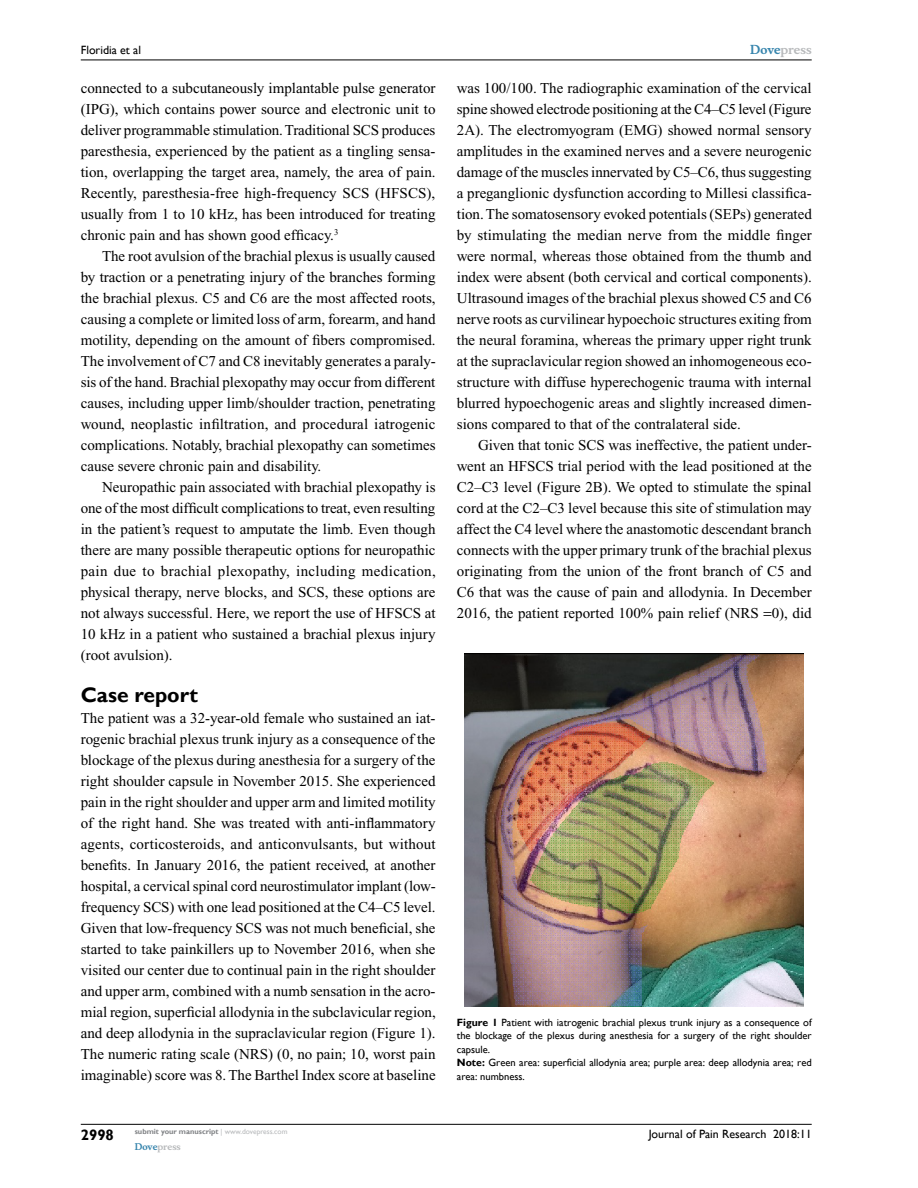
<style>
.page{position:relative;width:918px;height:1188px;background:#fff}
.page>*{position:absolute;margin:0;border:0;box-sizing:border-box;transform-origin:0 0}
.t1{font:700 21px "Gill Sans";color:#000}
.t2{font:15px/21px "Times New Roman";color:#000;text-align:justify}
.t3{font:700 15px "Gill Sans";color:#000}
.t4{font:12px "Gill Sans";color:#000}
.t5{font:700 12px "Musee";color:#b8babc}
.t6{font:10.5px/13.5px "Gill Sans";color:#000}
.t7{font:700 9px "Musee";color:#b8babc}
.t8{font:700 7.5px "Gill Sans";color:#808285}
.s1{color:#3785ad}
.s2{font-weight:700}
.s3{font-weight:400;color:#b8babc}
</style>
<div class="page">
<hr style="left:81px;top:1124px;width:731px;height:1px;background:#000">
<hr style="left:81px;top:60px;width:731px;height:1px;background:#000">
<img style="left:465px;top:654px;width:339px;height:352px">
<p class="t4" style="left:81px;top:43px;width:62px">Floridia et al</p>
<p class="t2" style="left:81px;top:77px;width:356px">connected to a subcutaneously implantable pulse generator (IPG), which contains power source and electronic unit to deliver programmable stimulation. Traditional SCS produces paresthesia, experienced by the patient as a tingling sensa&shy;tion, overlapping the target area, namely, the area of pain.<br>Recently, paresthesia-free high-frequency SCS (HFSCS), usually from 1 to 10 kHz, has been introduced for treating chronic pain and has shown good efficacy.<sup>3</sup></p>
<p class="t2" style="left:81px;top:245px;width:357px;text-indent:21px">The root avulsion of the brachial plexus is usually caused by traction or a penetrating injury of the branches forming the brachial plexus. C5 and C6 are the most affected roots, causing a complete or limited loss of arm, forearm, and hand motility, depending on the amount of fibers compromised.<br>The involvement of C7 and C8 inevitably generates a paraly&shy;sis of the hand. Brachial plexopathy may occur from different causes, including upper limb/shoulder traction, penetrating wound, neoplastic infiltration, and procedural iatrogenic complications. Notably, brachial plexopathy can sometimes cause severe chronic pain and disability.</p>
<p class="t2" style="left:81px;top:476px;width:357px;text-indent:21px">Neuropathic pain associated with brachial plexopathy is one of the most difficult complications to treat, even resulting in the patient’s request to amputate the limb. Even though there are many possible therapeutic options for neuropathic pain due to brachial plexopathy, including medication, physical therapy, nerve blocks, and SCS, these options are not always successful. Here, we report the use of HFSCS at 10 kHz in a patient who sustained a brachial plexus injury (root avulsion).</p>
<h1 class="t1" style="left:81px;top:682px;width:119px">Case report</h1>
<p class="t2" style="left:81px;top:707px;width:357px">The patient was a 32-year-old female who sustained an iat&shy;rogenic brachial plexus trunk injury as a consequence of the blockage of the plexus during anesthesia for a surgery of the right shoulder capsule in November 2015. She experienced pain in the right shoulder and upper arm and limited motility of the right hand. She was treated with anti-inflammatory agents, corticosteroids, and anticonvulsants, but without benefits. In January 2016, the patient received, at another hospital, a cervical spinal cord neurostimulator implant (low&shy;frequency SCS) with one lead positioned at the C4–C5 level.<br>Given that low-frequency SCS was not much beneficial, she started to take painkillers up to November 2016, when she visited our center due to continual pain in the right shoulder and upper arm, combined with a numb sensation in the acro&shy;mial region, superficial allodynia in the subclavicular region, and deep allodynia in the supraclavicular region (Figure 1).<br>The numeric rating scale (NRS) (0, no pain; 10, worst pain imaginable) score was 8. The Barthel Index score at baseline</p>
<p class="t5" style="left:750px;top:43px;width:63px"><span class="s1">Dove</span>press</p>
<p class="t2" style="left:457px;top:77px;width:357px">was 100/100. The radiographic examination of the cervical spine showed electrode positioning at the C4–C5 level (Figure 2A). The electromyogram (EMG) showed normal sensory amplitudes in the examined nerves and a severe neurogenic damage of the muscles innervated by C5–C6, thus suggesting a preganglionic dysfunction according to Millesi classifica&shy;tion. The somatosensory evoked potentials (SEPs) generated by stimulating the median nerve from the middle finger were normal, whereas those obtained from the thumb and index were absent (both cervical and cortical components).<br>Ultrasound images of the brachial plexus showed C5 and C6 nerve roots as curvilinear hypoechoic structures exiting from the neural foramina, whereas the primary upper right trunk at the supraclavicular region showed an inhomogeneous eco&shy;structure with diffuse hyperechogenic trauma with internal blurred hypoechogenic areas and slightly increased dimen&shy;sions compared to that of the contralateral side.</p>
<p class="t2" style="left:457px;top:434px;width:356px;text-indent:21px">Given that tonic SCS was ineffective, the patient under&shy;went an HFSCS trial period with the lead positioned at the C2–C3 level (Figure 2B). We opted to stimulate the spinal cord at the C2–C3 level because this site of stimulation may affect the C4 level where the anastomotic descendant branch connects with the upper primary trunk of the brachial plexus originating from the union of the front branch of C5 and C6 that was the cause of pain and allodynia. In December 2016, the patient reported 100% pain relief (NRS 0), did</p>
<p class="t6" style="left:457px;top:1015px;width:356px"><span class="s2">Figure 1</span> Patient with iatrogenic brachial plexus trunk injury as a consequence of the blockage of the plexus during anesthesia for a surgery of the right shoulder capsule.<br><span class="s2">Note:</span> Green area: superficial allodynia area; purple area: deep allodynia area; red area: numbness.</p>
<p class="t3" style="left:81px;top:1126px;width:35px">2998</p>
<p class="t8" style="left:135px;top:1127px;width:154px">submit your manuscript <span class="s3">| www.dovepress.com</span></p>
<p class="t7" style="left:135px;top:1141px;width:48px"><span class="s1">Dove</span>press</p>
<p class="t4" style="left:649px;top:1127px;width:164px">Journal of Pain Research 2018:11</p>
</div>
